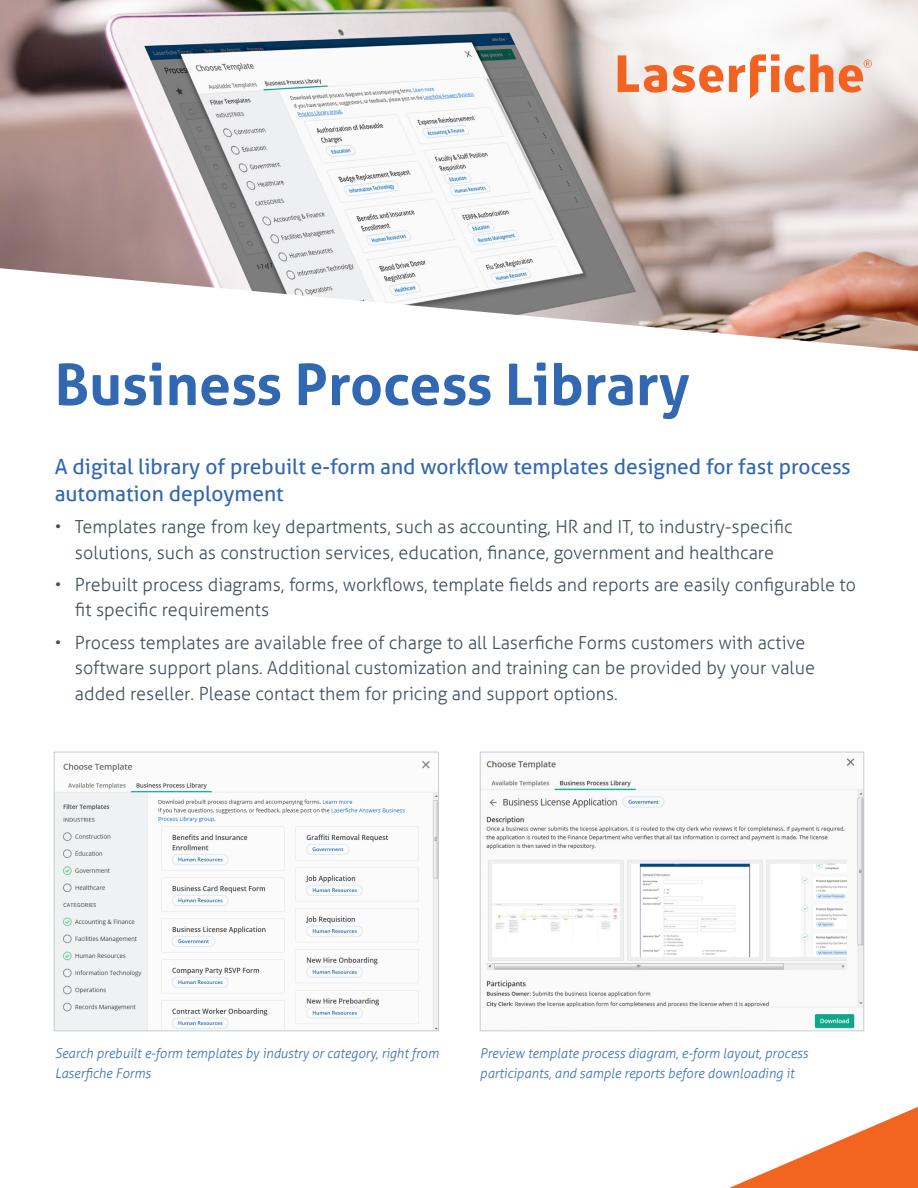
<style>
.page{position:relative;width:918px;height:1188px;background:#fff}
.page>*{position:absolute;margin:0;border:0;box-sizing:border-box;transform-origin:0 0}
.t1{font:700 57px "Aller";color:#3268b2}
.Basic_Subheader{font:21px/27px "Aller";color:#3268b2}
.t2{font:300 18px/25.5px "Aller";color:#43505d}
.t3{font:italic 300 13.5px/19.5px "Aller";color:#3e72b9}
</style>
<div class="page">
<img style="left:0;top:0;width:918px;height:351px">
<svg style="left:729px;top:1107px;width:189px;height:81px"></svg>
<img style="left:56px;top:761px;width:381px;height:268px">
<div style="left:54px;top:752px;width:385px;height:279px;border:1px solid #c4ced4"></div>
<img style="left:482px;top:758px;width:380px;height:271px">
<div style="left:480px;top:752px;width:384px;height:279px;border:1px solid #c4ced4"></div>
<svg style="left:785px;top:54px;width:48px;height:39px"></svg>
<svg style="left:729px;top:54px;width:50px;height:45px"></svg>
<svg style="left:618px;top:55px;width:105px;height:38px"></svg>
<svg style="left:839px;top:60px;width:33px;height:33px"></svg>
<p class="t1" style="left:55px;top:349px;width:636px">Business Process Library</p>
<p class="Basic_Subheader" style="left:55px;top:453px;width:797px">A digital library of prebuilt e-form and workflow templates designed for fast process automation deployment</p>
<p class="t2" style="left:55px;top:514px;width:740px;text-align:center">• Templates range from key departments, such as accounting, HR and IT, to industry-specific solutions, such as construction services, education, finance, government and healthcare</p>
<p class="t2" style="left:75px;top:572px;width:783px;text-indent:-20px">• Prebuilt process diagrams, forms, workflows, template fields and reports are easily configurable to fit specific requirements</p>
<p class="t2" style="left:75px;top:629px;width:742px;text-indent:-20px">• Process templates are available free of charge to all Laserfiche Forms customers with active software support plans. Additional customization and training can be provided by your value added reseller. Please contact them for pricing and support options.</p>
<p class="t3" style="left:55px;top:1044px;width:385px">Search prebuilt e-form templates by industry or category, right from<br>Laserfiche Forms</p>
<p class="t3" style="left:480px;top:1044px;width:330px">Preview template process diagram, e-form layout, process participants, and sample reports before downloading it</p>
</div>
